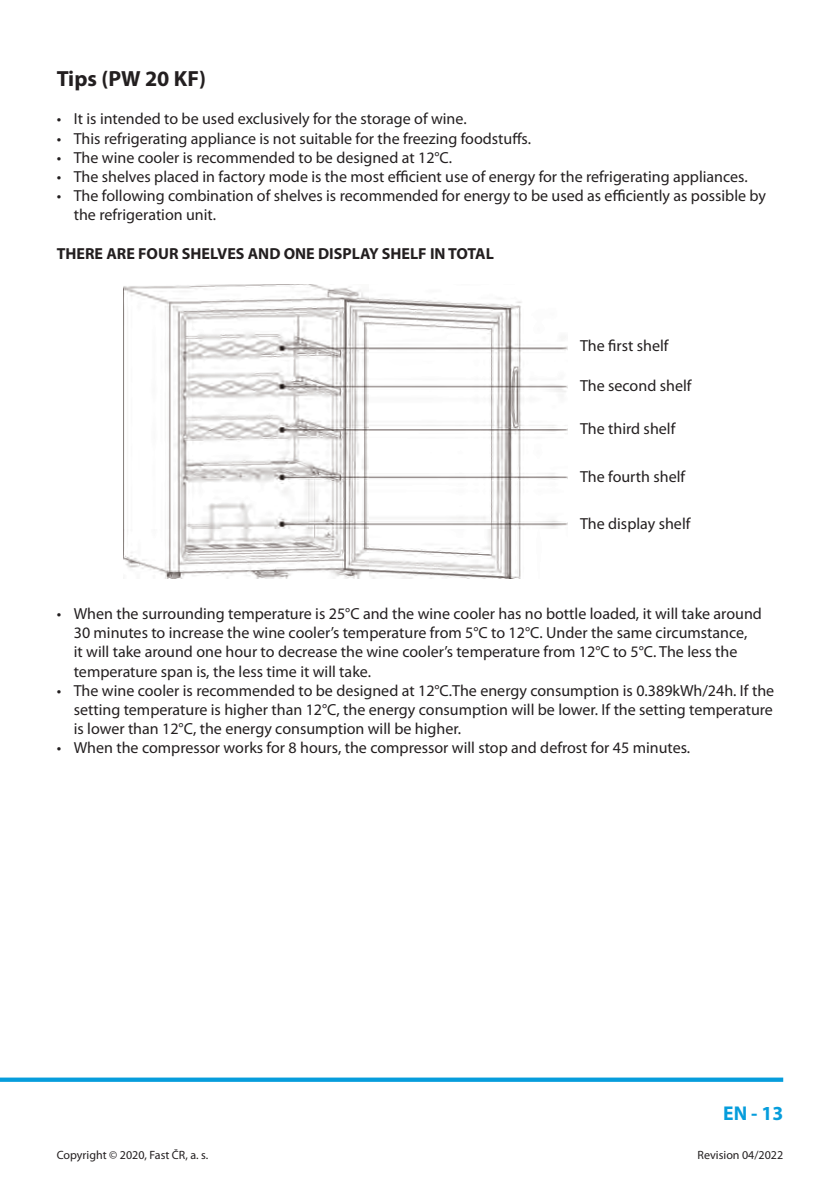
<style>
.page{position:relative;width:840px;height:1191px;background:#fff}
.page>*{position:absolute;margin:0;border:0;box-sizing:border-box;transform-origin:0 0}
.Podnadpis_11{font:700 22px "Myriad Pro";color:#231f20}
.t1{font:700 20px "Myriad Pro";color:#069ddc}
.Odsadený_3_-_8{font:16px/19.2px "Myriad Pro";color:#231f20}
.Základný_8{font:700 16px "Myriad Pro";color:#231f20}
.t2{font:12px "Myriad Pro";color:#231f20}
</style>
<div class="page">
<svg style="left:1px;top:1077px;width:781px;height:4px;background:#29aae0"></svg>
<img style="left:123px;top:284px;width:444px;height:294px">
<p class="Podnadpis_11" style="left:57px;top:64px;width:151px">Tips (PW 20 KF)</p>
<p class="Odsadený_3_-_8" style="left:57px;top:109px;width:411px">• It is intended to be used exclusively for the storage of wine.</p>
<p class="Odsadený_3_-_8" style="left:57px;top:128px;width:475px">• This refrigerating appliance is not suitable for the freezing foodstuffs.</p>
<p class="Odsadený_3_-_8" style="left:57px;top:148px;width:397px">• The wine cooler is recommended to be designed at 12°C.</p>
<p class="Odsadený_3_-_8" style="left:57px;top:167px;width:692px">• The shelves placed in factory mode is the most efficient use of energy for the refrigerating appliances.</p>
<p class="Odsadený_3_-_8" style="left:74px;top:186px;width:693px;text-indent:-17px">• The following combination of shelves is recommended for energy to be used as efficiently as possible by the refrigeration unit.</p>
<p class="Základný_8" style="left:57px;top:243px;width:438px">THERE ARE FOUR SHELVES AND ONE DISPLAY SHELF IN TOTAL</p>
<p class="Odsadený_3_-_8" style="left:579px;top:336px;width:90px">The first shelf</p>
<p class="Odsadený_3_-_8" style="left:579px;top:375px;width:113px">The second shelf</p>
<p class="Odsadený_3_-_8" style="left:579px;top:419px;width:97px">The third shelf</p>
<p class="Odsadený_3_-_8" style="left:579px;top:467px;width:107px">The fourth shelf</p>
<p class="Odsadený_3_-_8" style="left:579px;top:514px;width:112px">The display shelf</p>
<p class="Odsadený_3_-_8" style="left:74px;top:604px;width:689px;text-indent:-17px">• When the surrounding temperature is 25°C and the wine cooler has no bottle loaded, it will take around 30 minutes to increase the wine cooler’s temperature from 5°C to 12°C. Under the same circumstance,<br>it will take around one hour to decrease the wine cooler’s temperature from 12°C to 5°C. The less the temperature span is, the less time it will take.</p>
<p class="Odsadený_3_-_8" style="left:74px;top:680px;width:701px;text-align:justify;text-indent:-17px">• The wine cooler is recommended to be designed at 12°C.The energy consumption is 0.389kWh/24h. If the setting temperature is higher than 12°C, the energy consumption will be lower. If the setting temperature is lower than 12°C, the energy consumption will be higher.</p>
<p class="Odsadený_3_-_8" style="left:57px;top:738px;width:634px">• When the compressor works for 8 hours, the compressor will stop and defrost for 45 minutes.</p>
<p class="t1" style="left:722px;top:1099px;width:61px">EN - 13</p>
<p class="t2" style="left:57px;top:1147px;width:153px">Copyright © 2020, Fast ČR, a. s.</p>
<p class="t2" style="left:697px;top:1147px;width:87px">Revision 04/2022</p>
</div>
